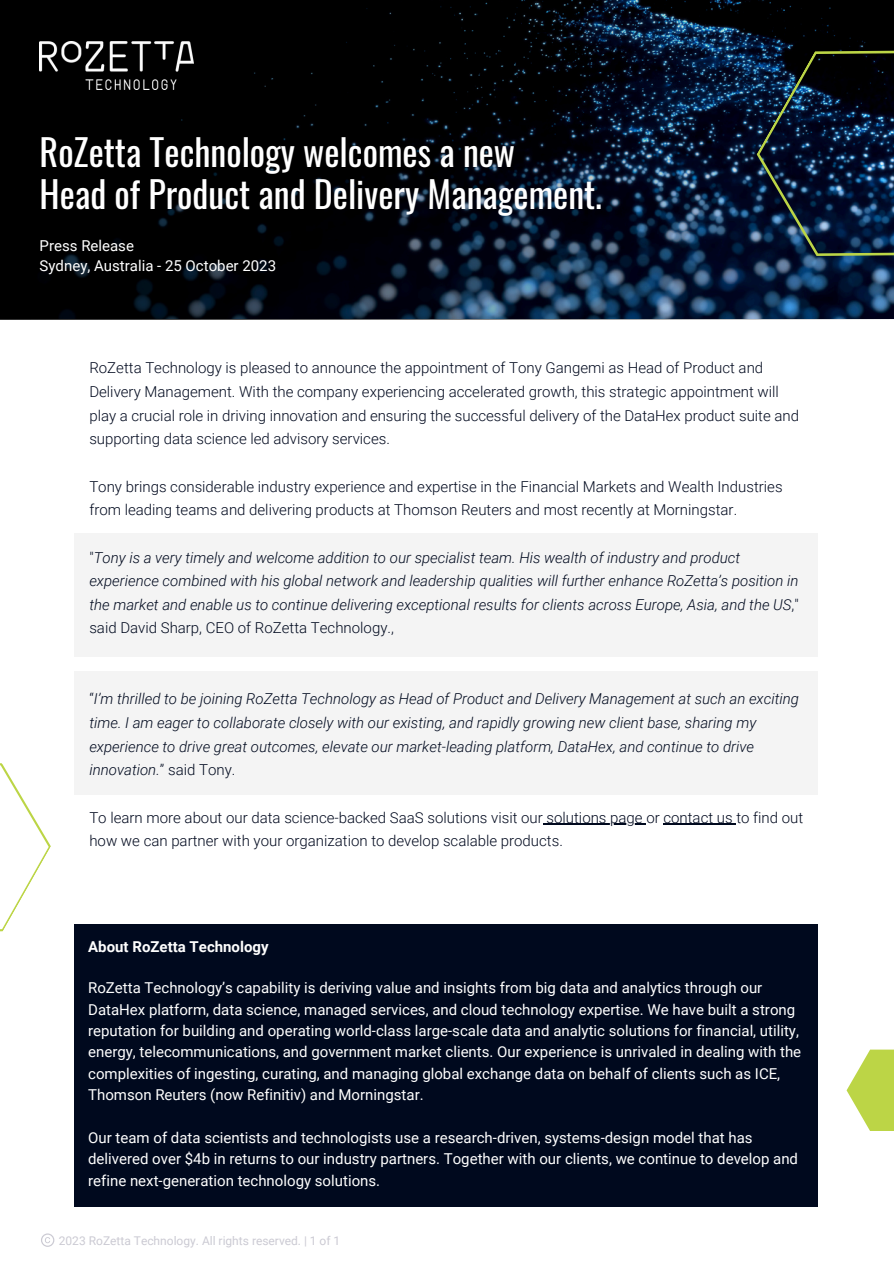
<style>
.page{position:relative;width:894px;height:1264px;background:#fff}
.page>*{position:absolute;margin:0;border:0;box-sizing:border-box;transform-origin:0 0}
.t1{font:36px/41.7px "Oswald";color:#fff}
.t2{font:15px/21.5px "Roboto";color:#fefefe}
.t3{font:300 15px/23.7px "Roboto";color:#00091e}
.t4{font:italic 300 15px/23.7px "Roboto";color:#00091e}
.t5{font:15px/20.2px "Roboto";color:#fff}
.t6{font:700 15px "Roboto";color:#fefefe}
.t7{font:12px "Roboto";color:#cbcad3}
.s1{font-style:normal}
</style>
<div class="page">
<svg style="left:0;top:0;width:893px;height:319px;background:#050b15"></svg>
<img style="left:40px;top:41px;width:154px;height:49px">
<svg style="left:41px;top:1233px;width:13px;height:13px"></svg>
<div style="left:74px;top:533px;width:743px;height:123px;background:#f4f4f4"></div>
<div style="left:75px;top:671px;width:742px;height:124px;background:#f4f4f4"></div>
<hr style="left:546px;top:823px;width:100px;height:1px;background:#00091e">
<hr style="left:663px;top:823px;width:73px;height:1px;background:#00091e">
<svg style="left:0;top:721px;width:75px;height:211px"></svg>
<svg style="left:846px;top:1049px;width:47px;height:82px;fill:#bcd546"></svg>
<div style="left:74px;top:923px;width:743px;height:283px;background:#00091e"></div>
<svg style="left:727px;top:0;width:166px;height:306px;background:#0c1d33"></svg>
<h3 class="t1" style="left:40px;top:130px;width:563px">RoZetta Technology welcomes a new<br>Head of Product and Delivery Management.</h3>
<h3 class="t5" style="left:40px;top:235px;width:238px">Press Release<br>Sydney, Australia - 25 October 2023</h3>
<p class="t3" style="left:89px;top:356px;width:711px">RoZetta Technology is pleased to announce the appointment of Tony Gangemi as Head of Product and Delivery Management. With the company experiencing accelerated growth, this strategic appointment will play a crucial role in driving innovation and ensuring the successful delivery of the DataHex product suite and supporting data science led advisory services.</p>
<h1 class="t3" style="left:89px;top:474px;width:694px">Tony brings considerable industry experience and expertise in the Financial Markets and Wealth Industries from leading teams and delivering products at Thomson Reuters and most recently at Morningstar.</h1>
<h3 class="t4" style="left:89px;top:545px;width:710px"><span class="s1">"</span>Tony is a very timely and welcome addition to our specialist team. His wealth of industry and product experience combined with his global network and leadership qualities will further enhance RoZetta’s position in the market and enable us to continue delivering exceptional results for clients across Europe, Asia, and the US<span class="s1">," said David Sharp, CEO of RoZetta Technology.,</span></h3>
<h3 class="t4" style="left:89px;top:687px;width:710px"><span class="s1">“</span>I’m thrilled to be joining RoZetta Technology as Head of Product and Delivery Management at such an exciting time. I am eager to collaborate closely with our existing, and rapidly growing new client base, sharing my experience to drive great outcomes, elevate our market-leading platform, DataHex, and continue to drive innovation.<span class="s1">” said Tony.</span></h3>
<h3 class="t3" style="left:89px;top:805px;width:715px">To learn more about our data science-backed SaaS solutions visit our solutions page or contact us to find out</h3>
<h3 class="t3" style="left:89px;top:829px;width:475px">how we can partner with your organization to develop scalable products.</h3>
<p class="t6" style="left:88px;top:937px;width:182px">About RoZetta Technology</p>
<h2 class="t2" style="left:88px;top:977px;width:714px">RoZetta Technology’s capability is deriving value and insights from big data and analytics through our DataHex platform, data science, managed services, and cloud technology expertise. We have built a strong reputation for building and operating world-class large-scale data and analytic solutions for financial, utility, energy, telecommunications, and government market clients. Our experience is unrivaled in dealing with the complexities of ingesting, curating, and managing global exchange data on behalf of clients such as ICE, Thomson Reuters (now Refinitiv) and Morningstar.</h2>
<h3 class="t2" style="left:88px;top:1127px;width:711px">Our team of data scientists and technologists use a research-driven, systems-design model that has delivered over $4b in returns to our industry partners. Together with our clients, we continue to develop and refine next-generation technology solutions.</h3>
<p class="t7" style="left:59px;top:1233px;width:283px">2023 RoZetta Technology. All rights reserved. | 1 of 1</p>
</div>
